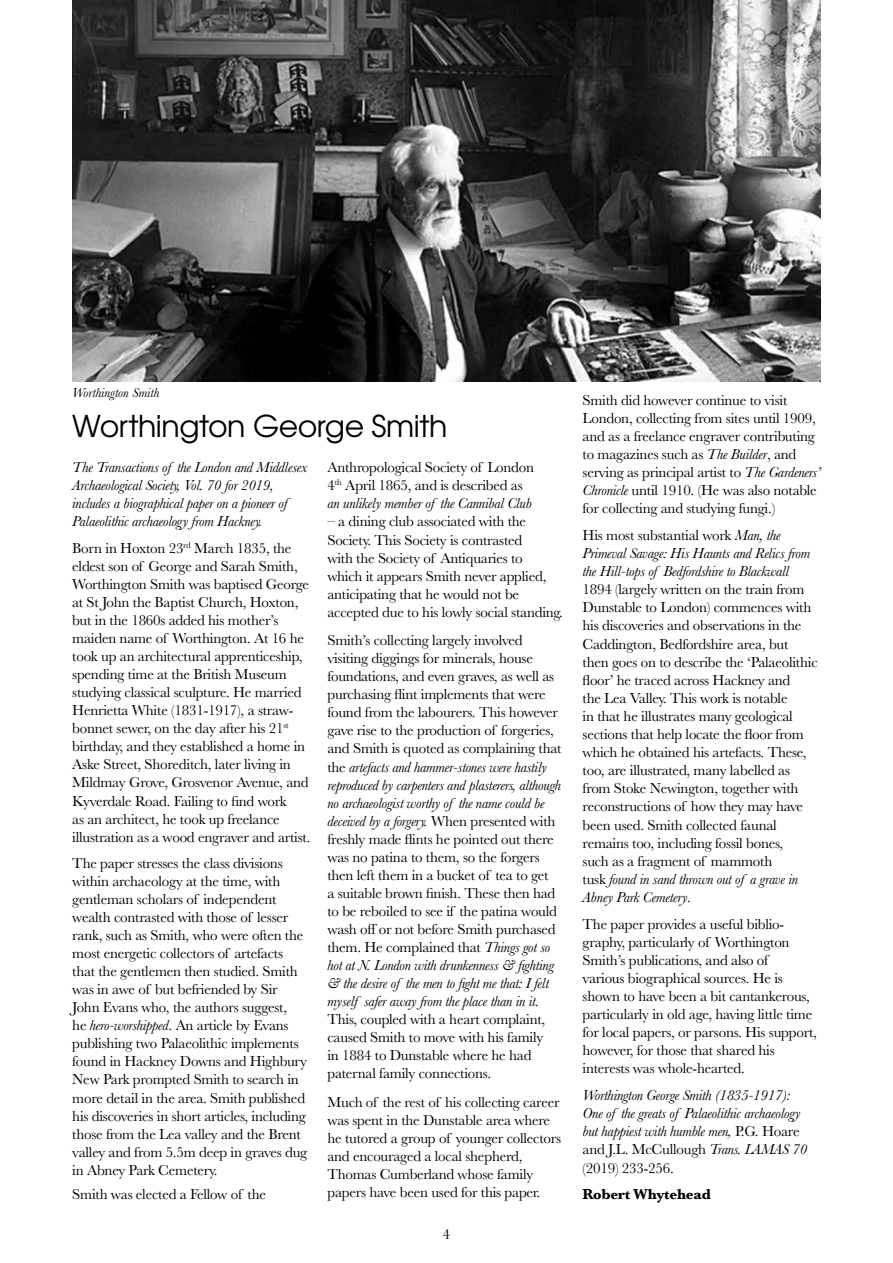
<style>
.page{position:relative;width:893px;height:1263px;background:#fff}
.page>*{position:absolute;margin:0;border:0;box-sizing:border-box;transform-origin:0 0}
.t1{font:30px "Te X Gyre Adventor";letter-spacing:-.015em;color:#000}
.t2{font:15px/18px "Baskerville";letter-spacing:-.015em;color:#000}
.t3{font:italic 15px/18.1px "Baskerville";letter-spacing:-.015em;color:#000}
.t4{font:700 15px "Baskerville";letter-spacing:-.015em;color:#000}
.t5{font:italic 13.5px "Baskerville";color:#000}
.s1{font-style:italic}
.s2{font-style:normal}
</style>
<div class="page">
<img style="left:72px;top:0;width:748px;height:382px">
<p class="t5" style="left:72px;top:384px;width:89px">Worthington Smith</p>
<h1 class="t1" style="left:72px;top:403px;width:377px">Worthington George Smith</h1>
<p class="t3" style="left:72px;top:458px;width:237px">The Transactions of the London and Middlesex Archaeological Society, Vol. 70 for 2019, includes a biographical paper on a pioneer of Palaeolithic archaeology from Hackney.</p>
<p class="t2" style="left:72px;top:539px;width:240px">Born in Hoxton 23<sup>rd</sup> March 1835, the eldest son of George and Sarah Smith, Worthington Smith was baptised George at St John the Baptist Church, Hoxton, but in the 1860s added his mother’s maiden name of Worthington. At 16 he took up an architectural apprenticeship, spending time at the British Museum studying classical sculpture. He married Henrietta White (1831-1917), a straw&shy;bonnet sewer, on the day after his 21<sup>st </sup>birthday, and they established a home in Aske Street, Shoreditch, later living in Mildmay Grove, Grosvenor Avenue, and Kyverdale Road. Failing to find work<br>as an architect, he took up freelance illustration as a wood engraver and artist.</p>
<p class="t2" style="left:72px;top:854px;width:237px">The paper stresses the class divisions within archaeology at the time, with gentleman scholars of independent wealth contrasted with those of lesser rank, such as Smith, who were often the most energetic collectors of artefacts that the gentlemen then studied. Smith was in awe of but befriended by Sir John Evans who, the authors suggest,<br>he <span class="s1">hero-worshipped</span>. An article by Evans publishing two Palaeolithic implements found in Hackney Downs and Highbury New Park prompted Smith to search in more detail in the area. Smith published his discoveries in short articles, including those from the Lea valley and the Brent valley and from 5.5m deep in graves dug in Abney Park Cemetery.</p>
<p class="t2" style="left:72px;top:1185px;width:195px">Smith was elected a Fellow of the</p>
<p class="t2" style="left:327px;top:459px;width:208px">Anthropological Society of London<br>4<sup>th</sup> April 1865, and is described as <span class="s1">an unlikely member of the Cannibal Club</span></p>
<p class="t2" style="left:327px;top:513px;width:237px">– a dining club associated with the Society. This Society is contrasted<br>with the Society of Antiquaries to<br>which it appears Smith never applied, anticipating that he would not be accepted due to his lowly social standing.</p>
<p class="t2" style="left:327px;top:632px;width:236px">Smith’s collecting largely involved visiting diggings for minerals, house foundations, and even graves, as well as purchasing flint implements that were found from the labourers. This however gave rise to the production of forgeries, and Smith is quoted as complaining that the <span class="s1">artefacts and hammer-stones were hastily reproduced by carpenters and plasterers, although no archaeologist worthy of the name could be deceived by a forgery.</span> When presented with freshly made flints he pointed out there was no patina to them, so the forgers then left them in a bucket of tea to get<br>a suitable brown finish. These then had to be reboiled to see if the patina would wash off or not before Smith purchased them. He complained that <span class="s1">Things got so hot at N. London with drunkenness &amp; fighting &amp; the desire of the men to fight me that: I felt myself safer away from the place than in it.</span></p>
<p class="t2" style="left:327px;top:1010px;width:219px">This, coupled with a heart complaint, caused Smith to move with his family in 1884 to Dunstable where he had paternal family connections.</p>
<p class="t2" style="left:327px;top:1093px;width:235px">Much of the rest of his collecting career was spent in the Dunstable area where he tutored a group of younger collectors and encouraged a local shepherd, Thomas Cumberland whose family papers have been used for this paper.</p>
<p class="t2" style="left:443px;top:1225px;width:9px">4</p>
<p class="t2" style="left:583px;top:391px;width:240px">Smith did however continue to visit London, collecting from sites until 1909, and as a freelance engraver contributing to magazines such as <span class="s1">The Builder</span>, and serving as principal artist to <span class="s1">The Gardeners’ Chronicle</span> until 1910. (He was also notable for collecting and studying fungi.)</p>
<p class="t3" style="left:583px;top:526px;width:229px"><span class="s2">His most substantial work</span> Man, the<br>Primeval Savage: His Haunts and Relics from the Hill-tops of Bedfordshire to Blackwall</p>
<p class="t2" style="left:583px;top:580px;width:237px">1894 (largely written on the train from Dunstable to London) commences with his discoveries and observations in the Caddington, Bedfordshire area, but then goes on to describe the ‘Palaeolithic floor’ he traced across Hackney and<br>the Lea Valley. This work is notable<br>in that he illustrates many geological sections that help locate the floor from which he obtained his artefacts. These, too, are illustrated, many labelled as from Stoke Newington, together with reconstructions of how they may have been used. Smith collected faunal remains too, including fossil bones,<br>such as a fragment of mammoth<br>tusk <span class="s1">found in sand thrown out of a grave in Abney Park Cemetery</span>.</p>
<p class="t2" style="left:583px;top:915px;width:236px">The paper provides a useful biblio&shy;graphy, particularly of Worthington Smith’s publications, and also of<br>various biographical sources. He is shown to have been a bit cantankerous, particularly in old age, having little time for local papers, or parsons. His support, however, for those that shared his interests was whole-hearted.</p>
<p class="t3" style="left:583px;top:1086px;width:226px">Worthington George Smith (1835-1917):<br>One of the greats of Palaeolithic archaeology but happiest with humble men, <span class="s2">P.G. Hoare and J.L. McCullough</span> Trans. LAMAS 70 <span class="s2">(2019) 233-256.</span></p>
<p class="t4" style="left:583px;top:1184px;width:130px">Robert Whytehead</p>
</div>
